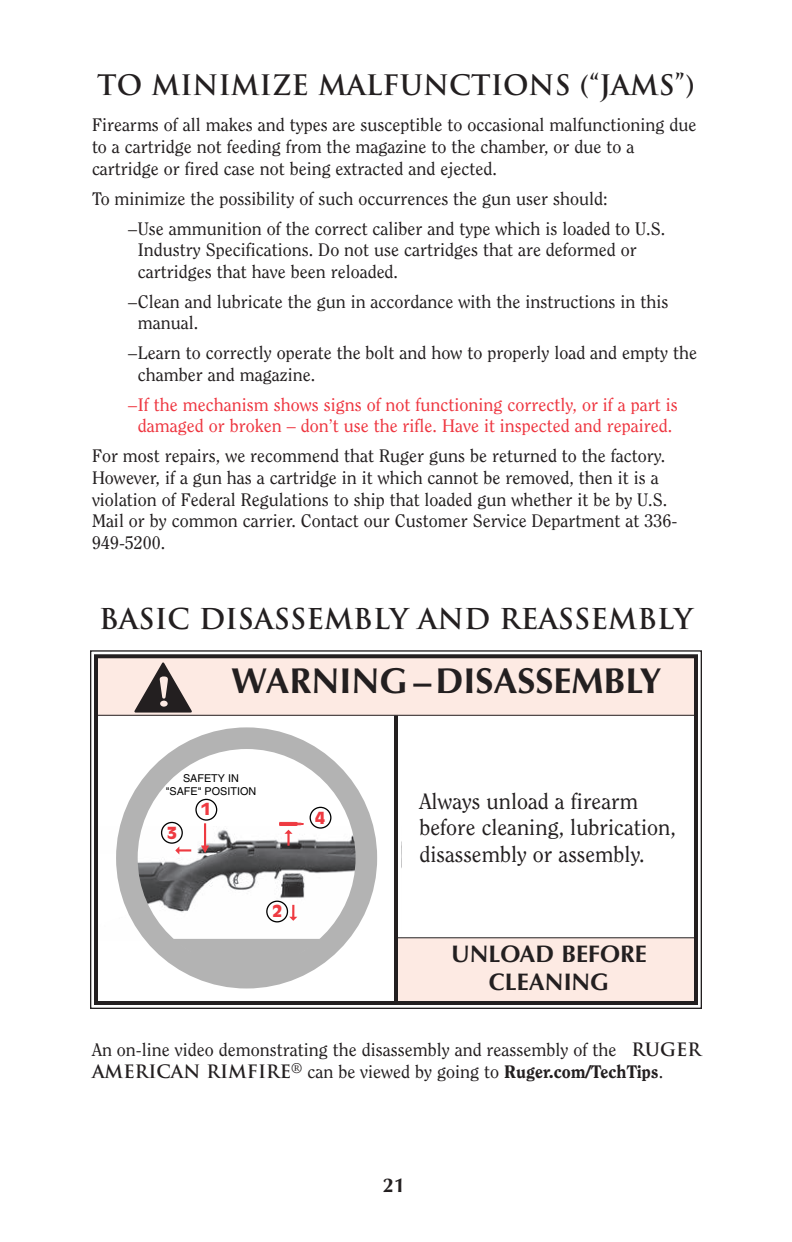
<style>
.page{position:relative;width:792px;height:1242px;background:#fff}
.page>*{position:absolute;margin:0;border:0;box-sizing:border-box;transform-origin:0 0}
.t1{font:700 36px "Optima";color:#231f20}
.t2{font:700 28px "Trajan Pro";color:#231f20}
.t3{font:700 27.6px "Trajan Pro";color:#231f20}
.t4{font:700 24px/28px "Optima";color:#231f20;text-align:center}
.t5{font:22px/26.4px "Clearface";color:#231f20}
.t6{font:700 20px "Optima";color:#231f20}
.t7{font:18px/21.6px "Clearface";color:#231f20}
.t8{font:18px/21.6px "Clearface";color:#ee3640;text-align:center}
.t9{font:900 16.2px "Antique Olive";color:#ee3a41}
.t10{font:10.8px/13px "Helvetica";color:#000;text-align:center}
.s1{font-family:"Trajan Pro";font-weight:700}
.s2{font-weight:800}
</style>
<div class="page">
<img style="left:116px;top:827px;width:220px;height:113px">
<svg style="left:336px;top:817px;width:66px;height:129px"></svg>
<svg style="left:116px;top:869px;width:17px;height:59px"></svg>
<svg style="left:175px;top:846px;width:16px;height:9px"></svg>
<svg style="left:289px;top:905px;width:8px;height:16px"></svg>
<svg style="left:201px;top:823px;width:8px;height:30px"></svg>
<svg style="left:279px;top:822px;width:24px;height:24px"></svg>
<div style="left:161px;top:822px;width:22px;height:22px;border:1px solid #000;border-radius:50%"></div>
<div style="left:195px;top:799px;width:22px;height:22px;border:1px solid #000;border-radius:50%"></div>
<div style="left:310px;top:807px;width:21px;height:22px;border:1px solid #000;border-radius:50%"></div>
<div style="left:266px;top:901px;width:22px;height:21px;border:1px solid #000;border-radius:50%"></div>
<div style="left:116px;top:727px;width:261px;height:262px;border:22px solid #b3b3b3;border-radius:50%"></div>
<div style="left:171px;top:939px;width:153px;height:30px;background:#b3b3b3"></div>
<div style="left:97px;top:657px;width:598px;height:58px;background:#fdeae3"></div>
<div style="left:96px;top:656px;width:600px;height:60px;border:1px solid #231f20"></div>
<div style="left:395px;top:938px;width:300px;height:65px;background:#fdeae3"></div>
<svg style="left:134px;top:662px;width:58px;height:51px"></svg>
<hr style="left:394px;top:716px;width:4px;height:288px;background:#231f20">
<div style="left:94px;top:654px;width:604px;height:351px;border:4px solid #231f20"></div>
<h3 class="t3" style="left:97px;top:69px;width:599px">TO MINIMIZE MALFUNCTIONS (“JAMS”)</h3>
<p class="t7" style="left:92px;top:115px;width:606px">Firearms of all makes and types are susceptible to occasional malfunctioning due to a cartridge not feeding from the magazine to the chamber, or due to a cartridge or fired case not being extracted and ejected.</p>
<p class="t7" style="left:128px;top:184px;width:539px;line-height:30px;text-indent:-36px">To minimize the possibility of such occurrences the gun user should:<br>–Use ammunition of the correct caliber and type which is loaded to U.S.</p>
<p class="t7" style="left:138px;top:240px;width:500px">Industry Specifications. Do not use cartridges that are deformed or cartridges that have been reloaded.</p>
<p class="t7" style="left:138px;top:292px;width:532px;text-indent:-10px">–Clean and lubricate the gun in accordance with the instructions in this manual.</p>
<p class="t7" style="left:138px;top:343px;width:561px;text-indent:-10px">–Learn to correctly operate the bolt and how to properly load and empty the chamber and magazine.</p>
<p class="t8" style="left:128px;top:395px;width:551px">–If the mechanism shows signs of not functioning correctly, or if a part is damaged or broken – don’t use the rifle. Have it inspected and repaired.</p>
<p class="t7" style="left:92px;top:446px;width:587px">For most repairs, we recommend that Ruger guns be returned to the factory.<br>However, if a gun has a cartridge in it which cannot be removed, then it is a violation of Federal Regulations to ship that loaded gun whether it be by U.S.<br>Mail or by common carrier. Contact our Customer Service Department at 336- 949-5200.</p>
<h2 class="t2" style="left:99px;top:603px;width:595px">BASIC DISASSEMBLY AND REASSEMBLY</h2>
<h1 class="t1" style="left:231px;top:660px;width:432px">WARNING –DISASSEMBLY</h1>
<p class="t10" style="left:166px;top:773px;width:92px">SAFETY IN "SAFE" POSITION</p>
<p class="t9" style="left:167px;top:826px;width:11px">3</p>
<p class="t9" style="left:201px;top:803px;width:11px">1</p>
<p class="t9" style="left:273px;top:904px;width:11px">2</p>
<p class="t9" style="left:315px;top:812px;width:11px">4</p>
<p class="t5" style="left:419px;top:789px;width:258px">Always unload a firearm before cleaning, lubrication, disassembly or assembly.</p>
<h3 class="t4" style="left:451px;top:940px;width:197px">UNLOAD BEFORE<br>CLEANING</h3>
<p class="t7" style="left:92px;top:1040px;width:611px">An on-line video demonstrating the disassembly and reassembly of the <span class="s1">RUGER<br>AMERICAN RIMFIRE</span><sup>®</sup> can be viewed by going to <span class="s2">Ruger.com/TechTips</span>.</p>
<p class="t6" style="left:383px;top:1173px;width:24px">21</p>
</div>
